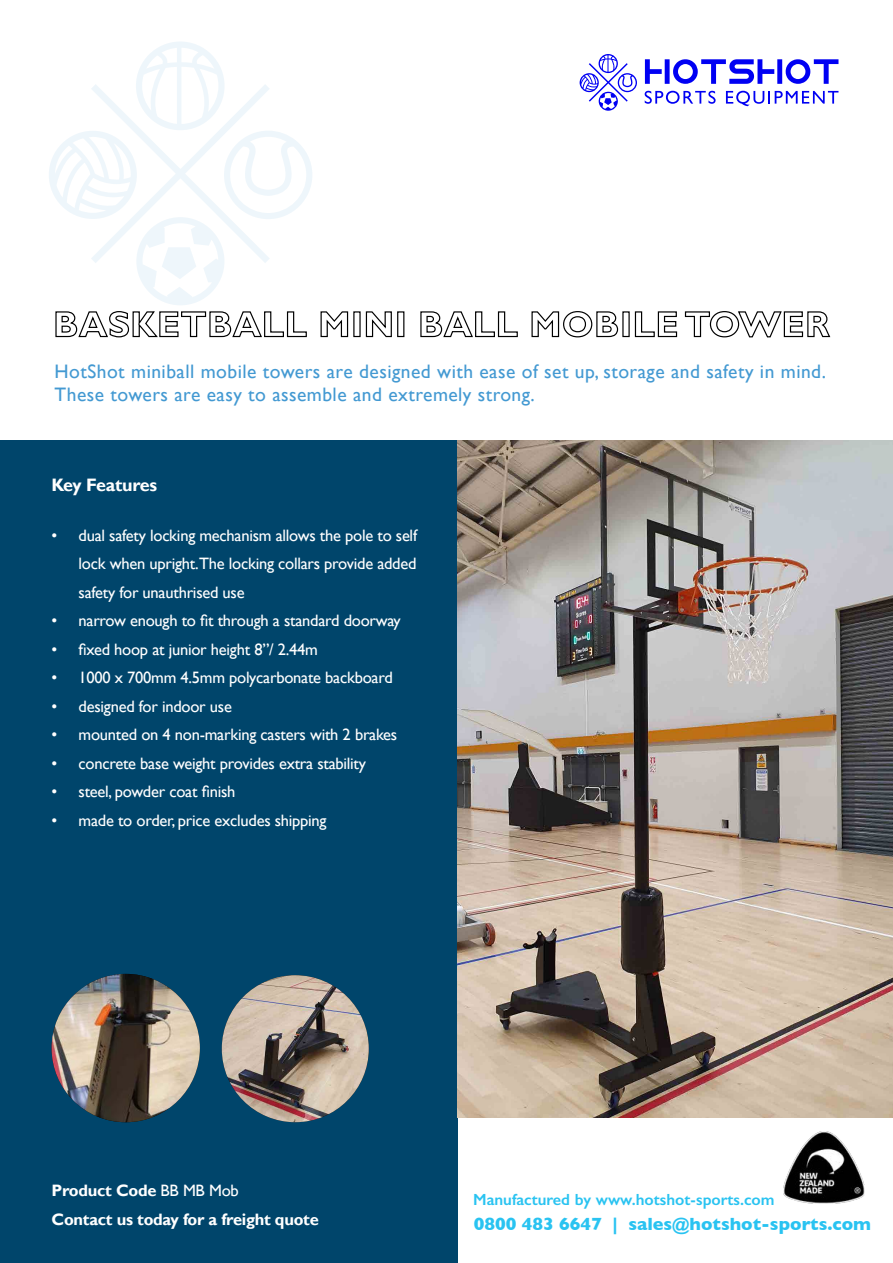
<style>
.page{position:relative;width:893px;height:1263px;background:#fff}
.page>*{position:absolute;margin:0;border:0;box-sizing:border-box;transform-origin:0 0}
.t1{font:19.5px/23.4px "Gill Sans";letter-spacing:.025em;color:#4399d2}
.t2{font:700 18px "Gill Sans";color:#29c3f1}
.t3{font:700 18px "Gill Sans";letter-spacing:-.015em;color:#fff}
.t4{font:16.5px/28.5px "Gill Sans";letter-spacing:-.015em;color:#fff;text-align:justify}
.t5{font:700 16.5px "Gill Sans";letter-spacing:-.015em;color:#fff}
.t6{font:600 16.2px "Gill Sans";color:#29c3f1}
.s1{font-weight:400}
</style>
<div class="page">
<div style="left:0;top:441px;width:457px;height:822px;background:#00456b"></div>
<img style="left:783px;top:1131px;width:82px;height:73px">
<svg style="left:49px;top:42px;width:263px;height:296px"></svg>
<svg style="left:320px;top:311px;width:29px;height:27px"></svg>
<svg style="left:365px;top:311px;width:27px;height:27px"></svg>
<div style="left:397px;top:311px;width:7px;height:26px;border:1px solid #000"></div>
<svg style="left:420px;top:311px;width:98px;height:27px"></svg>
<svg style="left:531px;top:311px;width:88px;height:27px"></svg>
<svg style="left:634px;top:311px;width:44px;height:27px"></svg>
<svg style="left:684px;top:311px;width:147px;height:27px"></svg>
<svg style="left:580px;top:54px;width:57px;height:57px"></svg>
<svg style="left:645px;top:59px;width:193px;height:25px"></svg>
<svg style="left:645px;top:91px;width:71px;height:13px"></svg>
<svg style="left:726px;top:91px;width:112px;height:15px"></svg>
<img style="left:457px;top:441px;width:436px;height:676px">
<img style="left:222px;top:975px;width:147px;height:147px;border-radius:73px">
<img style="left:52px;top:974px;width:148px;height:148px;border-radius:74px">
<p class="t1" style="left:55px;top:360px;width:773px">HotShot miniball mobile towers are designed with ease of set up, storage and safety in mind.<br>These towers are easy to assemble and extremely strong.</p>
<p class="t3" style="left:52px;top:474px;width:107px">Key Features</p>
<p class="t4" style="left:79px;top:521px;width:340px;text-indent:-27px">• dual safety locking mechanism allows the pole to self lock when upright.The locking collars provide added safety for unauthrised use</p>
<p class="t4" style="left:52px;top:607px;width:351px">• narrow enough to fit through a standard doorway</p>
<p class="t4" style="left:52px;top:635px;width:268px">• fixed hoop at junior height 8”/ 2.44m</p>
<p class="t4" style="left:52px;top:664px;width:343px">• 1000 x 700mm 4.5mm polycarbonate backboard</p>
<p class="t4" style="left:52px;top:692px;width:182px">• designed for indoor use</p>
<p class="t4" style="left:52px;top:721px;width:347px">• mounted on 4 non-marking casters with 2 brakes</p>
<p class="t4" style="left:52px;top:749px;width:316px">• concrete base weight provides extra stability</p>
<p class="t4" style="left:52px;top:778px;width:185px">• steel, powder coat finish</p>
<p class="t4" style="left:52px;top:806px;width:277px">• made to order, price excludes shipping</p>
<p class="t5" style="left:52px;top:1181px;width:189px">Product Code <span class="s1">BB MB Mob</span></p>
<p class="t5" style="left:52px;top:1209px;width:269px">Contact us today for a freight quote</p>
<p class="t6" style="left:473px;top:1190px;width:303px">Manufactured by www.hotshot-sports.com</p>
<p class="t2" style="left:474px;top:1210px;width:399px">0800 483 6647 | sales@hotshot-sports.com</p>
</div>
